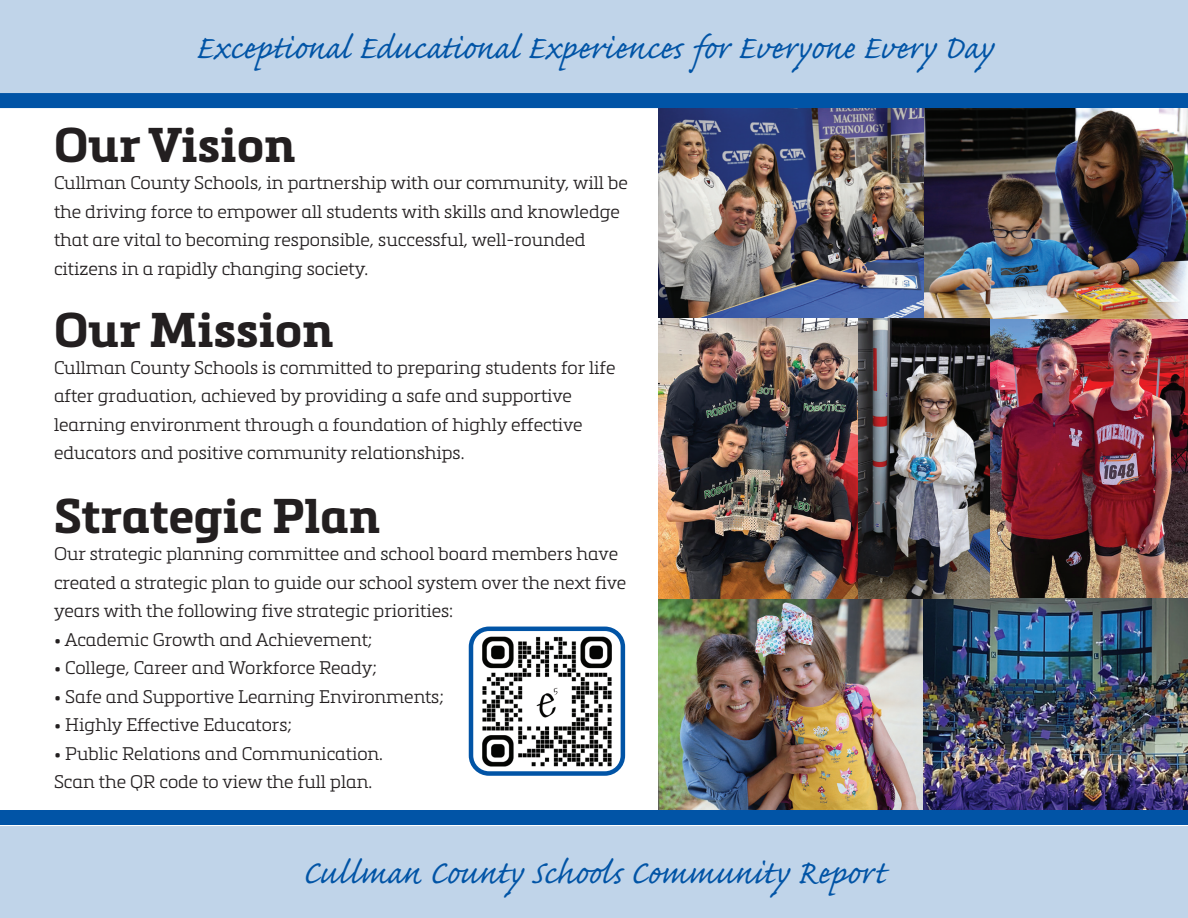
<style>
.page{position:relative;width:1188px;height:918px;background:#fff}
.page>*{position:absolute;margin:0;border:0;box-sizing:border-box;transform-origin:0 0}
.t1{font:700 48px "Metronic Slab Pro";color:#231f20}
.t2{font:42px "Caflisch Script Pro";color:#0154a6}
.t3{font:300 18px/28.5px "Metronic Slab Pro";color:#231f20}
</style>
<div class="page">
<div style="left:0;top:93px;width:1188px;height:15px;background:#0154a6"></div>
<div style="left:0;top:810px;width:1188px;height:15px;background:#0154a6"></div>
<img style="left:474px;top:632px;width:146px;height:139px">
<div style="left:469px;top:627px;width:156px;height:149px;border:4px solid #0154a6;border-radius:18px"></div>
<div style="left:0;top:0;width:1188px;height:94px;background:#c0d4e9"></div>
<div style="left:0;top:826px;width:1188px;height:92px;background:#c0d4e9"></div>
<img style="left:659px;top:108px;width:529px;height:702px">
<p class="t2" style="left:195px;top:26px;width:799px">Exceptional Educational Experiences for Everyone Every Day</p>
<p class="t1" style="left:54px;top:115px;width:243px">Our Vision</p>
<p class="t3" style="left:54px;top:168px;width:575px">Cullman County Schools, in partnership with our community, will be the driving force to empower all students with skills and knowledge that are vital to becoming responsible, successful, well-rounded</p>
<p class="t3" style="left:54px;top:254px;width:316px">citizens in a rapidly changing society.</p>
<p class="t1" style="left:54px;top:299px;width:281px">Our Mission</p>
<p class="t3" style="left:54px;top:353px;width:563px">Cullman County Schools is committed to preparing students for life after graduation, achieved by providing a safe and supportive</p>
<p class="t3" style="left:54px;top:410px;width:530px">learning environment through a foundation of highly effective</p>
<p class="t3" style="left:54px;top:438px;width:412px">educators and positive community relationships.</p>
<p class="t1" style="left:54px;top:486px;width:328px">Strategic Plan</p>
<p class="t3" style="left:54px;top:539px;width:574px">Our strategic planning committee and school board members have created a strategic plan to guide our school system over the next five years with the following five strategic priorities:</p>
<p class="t3" style="left:54px;top:624px;width:320px">• Academic Growth and Achievement;</p>
<p class="t3" style="left:54px;top:653px;width:325px">• College, Career and Workforce Ready;</p>
<p class="t3" style="left:54px;top:681px;width:392px">• Safe and Supportive Learning Environments;</p>
<p class="t3" style="left:54px;top:710px;width:240px">• Highly Effective Educators;</p>
<p class="t3" style="left:54px;top:738px;width:331px">• Public Relations and Communication.</p>
<p class="t3" style="left:54px;top:767px;width:320px">Scan the QR code to view the full plan.</p>
<p class="t2" style="left:302px;top:851px;width:585px">Cullman County Schools Community Report</p>
</div>
